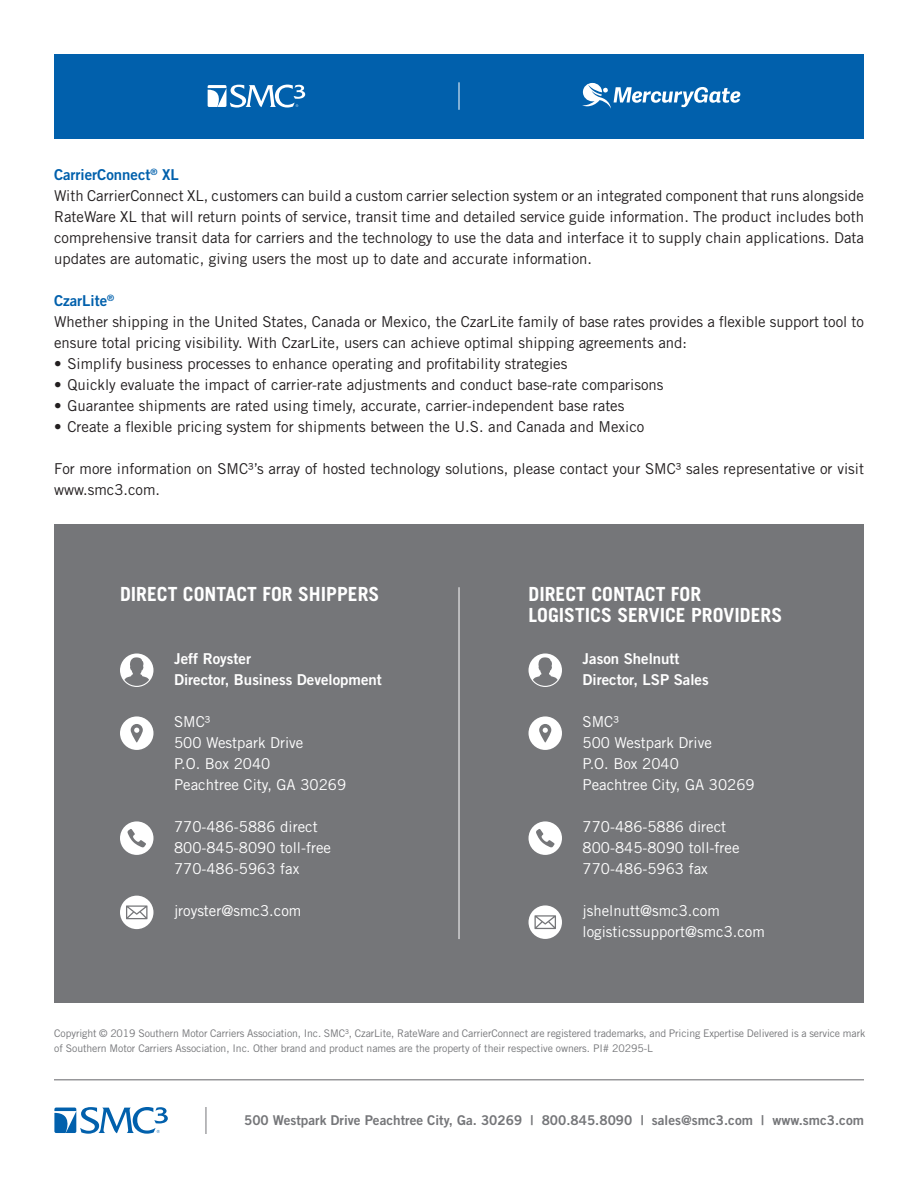
<style>
.page{position:relative;width:918px;height:1188px;background:#fff}
.page>*{position:absolute;margin:0;border:0;box-sizing:border-box;transform-origin:0 0}
.t1{font:700 19.5px/21px "Trade Gothic LT Std";color:#fff}
.t2{font:15px/21px "Trade Gothic LT Std";color:#231f20}
.t3{font:15px/21px "Trade Gothic LT Std";color:#fff}
.t4{font:15px/21px "Trade Gothic LT Std Bd 2";color:#fff}
.t5{font:15px "Trade Gothic LT Std Bd 2";color:#0160ac}
.t6{font:13.5px "Trade Gothic LT Std Bd 2";color:#757679}
.t7{font:10.5px/15px "Trade Gothic LT Pro";letter-spacing:-.01em;color:#757679}
</style>
<div class="page">
<svg style="left:54px;top:1107px;width:114px;height:27px"></svg>
<hr style="left:54px;top:1079px;width:810px;height:1px;background:#757679">
<svg style="left:206px;top:1107px;width:1px;height:27px"></svg>
<div style="left:54px;top:524px;width:810px;height:479px;background:#757679"></div>
<hr style="left:459px;top:587px;width:1px;height:352px;background:#fff">
<svg style="left:529px;top:653px;width:33px;height:34px"></svg>
<svg style="left:529px;top:905px;width:33px;height:34px"></svg>
<svg style="left:529px;top:821px;width:33px;height:34px"></svg>
<svg style="left:529px;top:716px;width:33px;height:34px"></svg>
<svg style="left:120px;top:653px;width:33px;height:34px"></svg>
<svg style="left:120px;top:896px;width:33px;height:33px"></svg>
<svg style="left:120px;top:821px;width:33px;height:34px"></svg>
<svg style="left:120px;top:716px;width:33px;height:34px"></svg>
<div style="left:54px;top:54px;width:810px;height:84px;background:#0160ac"></div>
<svg style="left:582px;top:83px;width:158px;height:26px"></svg>
<svg style="left:208px;top:85px;width:97px;height:23px"></svg>
<svg style="left:459px;top:82px;width:1px;height:28px"></svg>
<p class="t5" style="left:54px;top:165px;width:126px">CarrierConnect<sup>®</sup> XL</p>
<p class="t2" style="left:54px;top:185px;width:812px;text-align:justify">With CarrierConnect XL, customers can build a custom carrier selection system or an integrated component that runs alongside RateWare XL that will return points of service, transit time and detailed service guide information. The product includes both comprehensive transit data for carriers and the technology to use the data and interface it to supply chain applications. Data updates are automatic, giving users the most up to date and accurate information.</p>
<p class="t5" style="left:54px;top:291px;width:62px">CzarLite<sup>®</sup></p>
<p class="t2" style="left:54px;top:311px;width:812px">Whether shipping in the United States, Canada or Mexico, the CzarLite family of base rates provides a flexible support tool to ensure total pricing visibility. With CzarLite, users can achieve optimal shipping agreements and:</p>
<p class="t2" style="left:54px;top:353px;width:515px">• Simplify business processes to enhance operating and profitability strategies</p>
<p class="t2" style="left:54px;top:374px;width:611px">• Quickly evaluate the impact of carrier-rate adjustments and conduct base-rate comparisons</p>
<p class="t2" style="left:54px;top:395px;width:572px">• Guarantee shipments are rated using timely, accurate, carrier-independent base rates</p>
<p class="t2" style="left:54px;top:416px;width:592px">• Create a flexible pricing system for shipments between the U.S. and Canada and Mexico</p>
<p class="t2" style="left:54px;top:458px;width:812px">For more information on SMC³’s array of hosted technology solutions, please contact your SMC³ sales representative or visit www.smc3.com.</p>
<h1 class="t1" style="left:120px;top:584px;width:261px">DIRECT CONTACT FOR SHIPPERS</h1>
<p class="t4" style="left:174px;top:648px;width:209px">Jeff Royster<br>Director, Business Development</p>
<p class="t3" style="left:174px;top:711px;width:174px">SMC³<br>500 Westpark Drive<br>P.O. Box 2040<br>Peachtree City, GA 30269</p>
<p class="t3" style="left:174px;top:816px;width:159px">770-486-5886 direct<br>800-845-8090 toll-free<br>770-486-5963 fax</p>
<p class="t3" style="left:174px;top:900px;width:129px">jroyster@smc3.com</p>
<h1 class="t1" style="left:529px;top:584px;width:255px">DIRECT CONTACT FOR<br>LOGISTICS SERVICE PROVIDERS</h1>
<p class="t4" style="left:583px;top:648px;width:128px">Jason Shelnutt<br>Director, LSP Sales</p>
<p class="t3" style="left:583px;top:711px;width:174px">SMC³<br>500 Westpark Drive<br>P.O. Box 2040<br>Peachtree City, GA 30269</p>
<p class="t3" style="left:583px;top:816px;width:159px">770-486-5886 direct<br>800-845-8090 toll-free<br>770-486-5963 fax</p>
<p class="t3" style="left:583px;top:900px;width:184px">jshelnutt@smc3.com logisticssupport@smc3.com</p>
<p class="t7" style="left:54px;top:1026px;width:813px">Copyright © 2019 Southern Motor Carriers Association, Inc. SMC³, CzarLite, RateWare and CarrierConnect are registered trademarks, and Pricing Expertise Delivered is a service mark of Southern Motor Carriers Association, Inc. Other brand and product names are the property of their respective owners. PI# 20295-L</p>
<p class="t6" style="left:244px;top:1112px;width:621px">500 Westpark Drive Peachtree City, Ga. 30269 | 800.845.8090 | sales@smc3.com | www.smc3.com</p>
</div>
